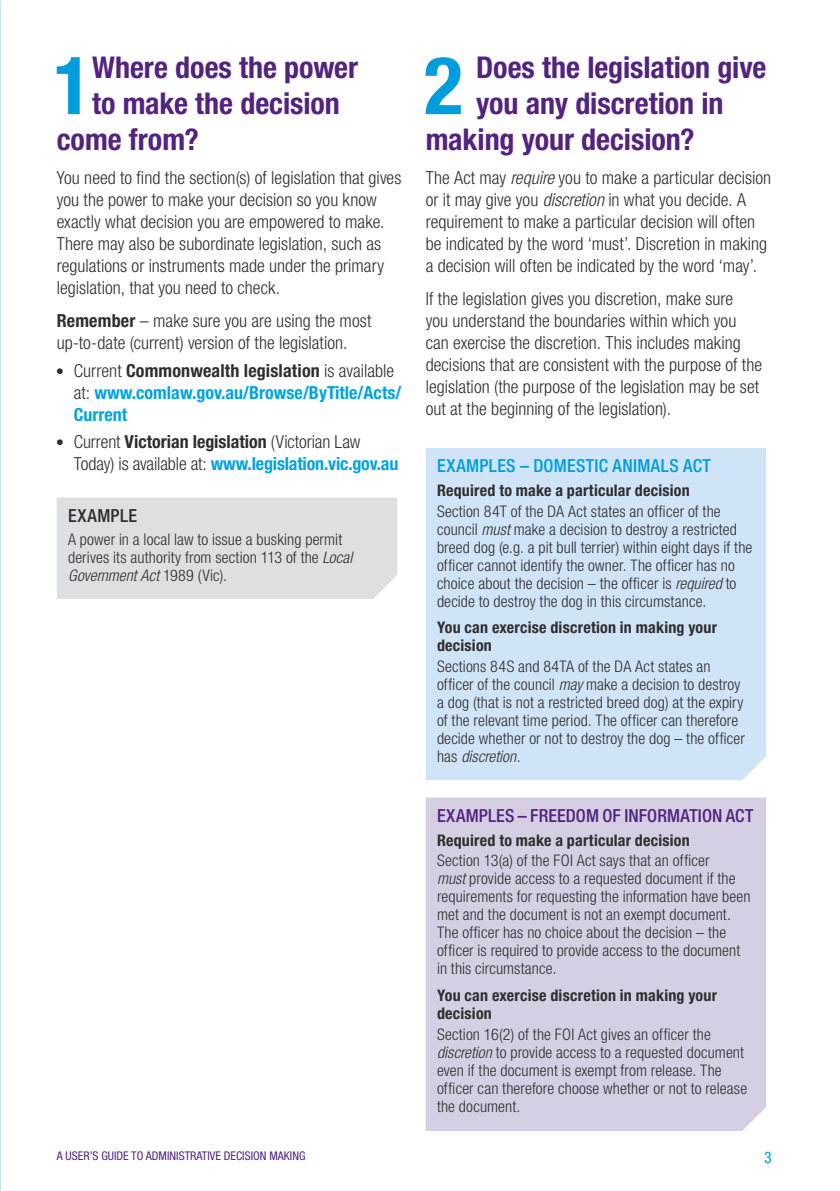
<style>
.page{position:relative;width:840px;height:1191px;background:#fff}
.page>*{position:absolute;margin:0;border:0;box-sizing:border-box;transform-origin:0 0}
.t1{font:700 condensed 80.4px "Helvetica Neue LT Std";color:#009ddc}
.t2{font:700 condensed 30px "Helvetica Neue LT Std";color:#53237f}
.t3{font:300 condensed 18px/22px "Helvetica Neue LT Std";letter-spacing:.005em;color:#302d2e}
.t4{font:700 condensed 18px/22px "Helvetica Neue LT Std";color:#00a4df}
.t5{font:700 condensed 18px "Helvetica Neue";letter-spacing:.01em;color:#302d2e}
.t6{font:500 condensed 18px "Helvetica Neue LT Std";letter-spacing:.005em;color:#53237f}
.t7{font:500 condensed 18px "Helvetica Neue LT Std";letter-spacing:.02em;color:#009ddc}
.t8{font:500 condensed 18px "Helvetica Neue LT Std";letter-spacing:.025em;color:#302d2e}
.t9{font:300 condensed 16px/18px "Helvetica Neue LT Std";letter-spacing:.01em;color:#302d2e}
.t10{font:700 condensed 16px/18px "Helvetica Neue";letter-spacing:.015em;color:#302d2e}
.t11{font:condensed 16px "Helvetica Neue LT Std";color:#009ddc}
.t12{font:condensed 12px "Helvetica Neue LT Std";color:#53237f}
.s1{font-family:"Helvetica Neue";font-weight:700}
.s2{font-family:"Helvetica Neue LT Std";font-weight:300}
.s3{font-weight:300;color:#302d2e}
.s4{font-weight:700;color:#00a4df}
.s5{font-style:italic}
</style>
<div class="page">
<div style="left:57px;top:497px;width:340px;height:102px;background:#dedfe0"></div>
<div style="left:425px;top:448px;width:340px;height:332px;background:#cfe4f6"></div>
<div style="left:425px;top:797px;width:340px;height:334px;background:#d6cfe4"></div>
<h1 class="t1" style="left:53px;top:37px;width:40px">1</h1>
<h2 class="t2" style="left:92px;top:49px;width:267px">Where does the power</h2>
<h2 class="t2" style="left:92px;top:85px;width:249px">to make the decision</h2>
<h2 class="t2" style="left:57px;top:121px;width:144px">come from?</h2>
<p class="t3" style="left:57px;top:166px;width:346px">You need to find the section(s) of legislation that gives you the power to make your decision so you know exactly what decision you are empowered to make.<br>There may also be subordinate legislation, such as regulations or instruments made under the primary legislation, that you need to check.</p>
<p class="t3" style="left:57px;top:309px;width:316px"><span class="s1">Remember</span> – make sure you are using the most up-to-date (current) version of the legislation.</p>
<p class="t5" style="left:57px;top:359px;width:339px">● <span class="s2">Current</span> Commonwealth legislation <span class="s2">is available</span></p>
<p class="t4" style="left:74px;top:381px;width:329px"><span class="s3">at:</span> www.comlaw.gov.au/Browse/ByTitle/Acts/<br>Current</p>
<p class="t3" style="left:74px;top:431px;width:326px;text-indent:-17px">● Current <span class="s1">Victorian legislation</span> (Victorian Law<br>Today) is available at: <span class="s4">www.legislation.vic.gov.au</span></p>
<p class="t8" style="left:68px;top:504px;width:70px">EXAMPLE</p>
<p class="t9" style="left:68px;top:530px;width:285px">A power in a local law to issue a busking permit derives its authority from section 113 of the <span class="s5">Local<br>Government Act</span> 1989 (Vic).</p>
<h1 class="t1" style="left:424px;top:37px;width:40px">2</h1>
<h2 class="t2" style="left:476px;top:49px;width:291px">Does the legislation give</h2>
<h2 class="t2" style="left:476px;top:85px;width:248px">you any discretion in</h2>
<h2 class="t2" style="left:425px;top:121px;width:270px">making your decision?</h2>
<p class="t3" style="left:425px;top:166px;width:347px">The Act may <span class="s5">require</span> you to make a particular decision or it may give you <span class="s5">discretion</span> in what you decide. A requirement to make a particular decision will often be indicated by the word ‘must’. Discretion in making a decision will often be indicated by the word ‘may’.</p>
<p class="t3" style="left:425px;top:287px;width:338px">If the legislation gives you discretion, make sure<br>you understand the boundaries within which you can exercise the discretion. This includes making decisions that are consistent with the purpose of the legislation (the purpose of the legislation may be set out at the beginning of the legislation).</p>
<p class="t7" style="left:437px;top:455px;width:275px">EXAMPLES – DOMESTIC ANIMALS ACT</p>
<p class="t10" style="left:437px;top:481px;width:254px">Required to make a particular decision</p>
<p class="t9" style="left:437px;top:502px;width:317px">Section 84T of the DA Act states an officer of the council <span class="s5">must</span> make a decision to destroy a restricted breed dog (e.g. a pit bull terrier) within eight days if the officer cannot identify the owner. The officer has no choice about the decision – the officer is <span class="s5">required</span> to decide to destroy the dog in this circumstance.</p>
<p class="t10" style="left:437px;top:618px;width:281px">You can exercise discretion in making your decision</p>
<p class="t9" style="left:437px;top:657px;width:309px">Sections 84S and 84TA of the DA Act states an officer of the council <span class="s5">may</span> make a decision to destroy a dog (that is not a restricted breed dog) at the expiry of the relevant time period. The officer can therefore decide whether or not to destroy the dog – the officer has <span class="s5">discretion</span>.</p>
<p class="t6" style="left:437px;top:804px;width:317px">EXAMPLES – FREEDOM OF INFORMATION ACT</p>
<p class="t10" style="left:437px;top:830px;width:254px">Required to make a particular decision</p>
<p class="t9" style="left:437px;top:851px;width:315px">Section 13(a) of the FOI Act says that an officer<br><span class="s5">must</span> provide access to a requested document if the requirements for requesting the information have been met and the document is not an exempt document.<br>The officer has no choice about the decision – the officer is required to provide access to the document in this circumstance.</p>
<p class="t10" style="left:437px;top:986px;width:281px">You can exercise discretion in making your decision</p>
<p class="t9" style="left:437px;top:1025px;width:311px">Section 16(2) of the FOI Act gives an officer the <span class="s5">discretion</span> to provide access to a requested document even if the document is exempt from release. The officer can therefore choose whether or not to release the document.</p>
<p class="t12" style="left:57px;top:1148px;width:249px">A USER’S GUIDE TO ADMINISTRATIVE DECISION MAKING</p>
<p class="t11" style="left:763px;top:1147px;width:9px">3</p>
</div>
